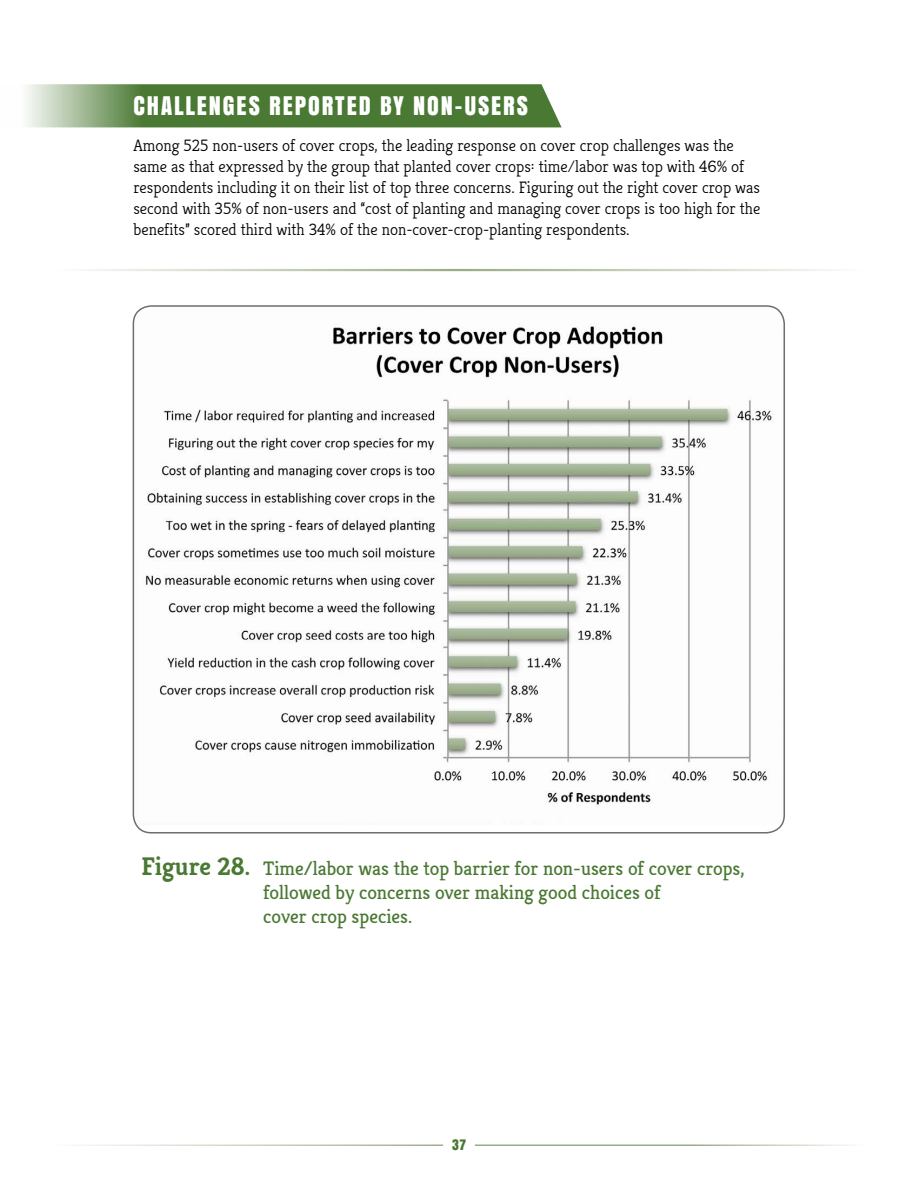
<style>
.page{position:relative;width:918px;height:1188px;background:#fff}
.page>*{position:absolute;margin:0;border:0;box-sizing:border-box;transform-origin:0 0}
.t1{font:24px "Anton";letter-spacing:.08em;color:#fff}
.t2{font:19.5px/24px "Kreon";color:#4a7933}
.t3{font:300 16.5px/21px "Kreon";color:#000}
.t4{font:13.5px "Anton";color:#4a7933}
.s1{font-weight:700;font-size:25.5px}
</style>
<div class="page">
<hr style="left:54px;top:1144px;width:389px;height:2px;background:#9aac84">
<hr style="left:475px;top:1144px;width:389px;height:2px;background:#9aac84">
<hr style="left:54px;top:269px;width:810px;height:2px;background:#9aac84">
<img style="left:135px;top:306px;width:649px;height:519px">
<svg style="left:27px;top:84px;width:535px;height:43px;background:#60894c"></svg>
<h1 class="t1" style="left:133px;top:86px;width:163px">CHALLENGES REPORTE</h1>
<h1 class="t1" style="left:359px;top:86px;width:133px">D BY NON-USERS</h1>
<p class="t3" style="left:133px;top:135px;width:629px">Among 525 non-users of cover crops, the leading response on cover crop challenges was the same as that expressed by the group that planted cover crops: time/labor was top with 46% of respondents including it on their list of top three concerns. Figuring out the right cover crop was second with 35% of non-users and “cost of planting and managing cover crops is too high for the benefits” scored third with 34% of the non-cover-crop-planting respondents.</p>
<p class="t2" style="left:263px;top:856px;width:483px;text-indent:-122px"><span class="s1">Figure 28.</span> Time/labor was the top barrier for non-users of cover crops, followed by concerns over making good choices of<br>cover crop species.</p>
<p class="t4" style="left:452px;top:1134px;width:15px">37</p>
</div>
